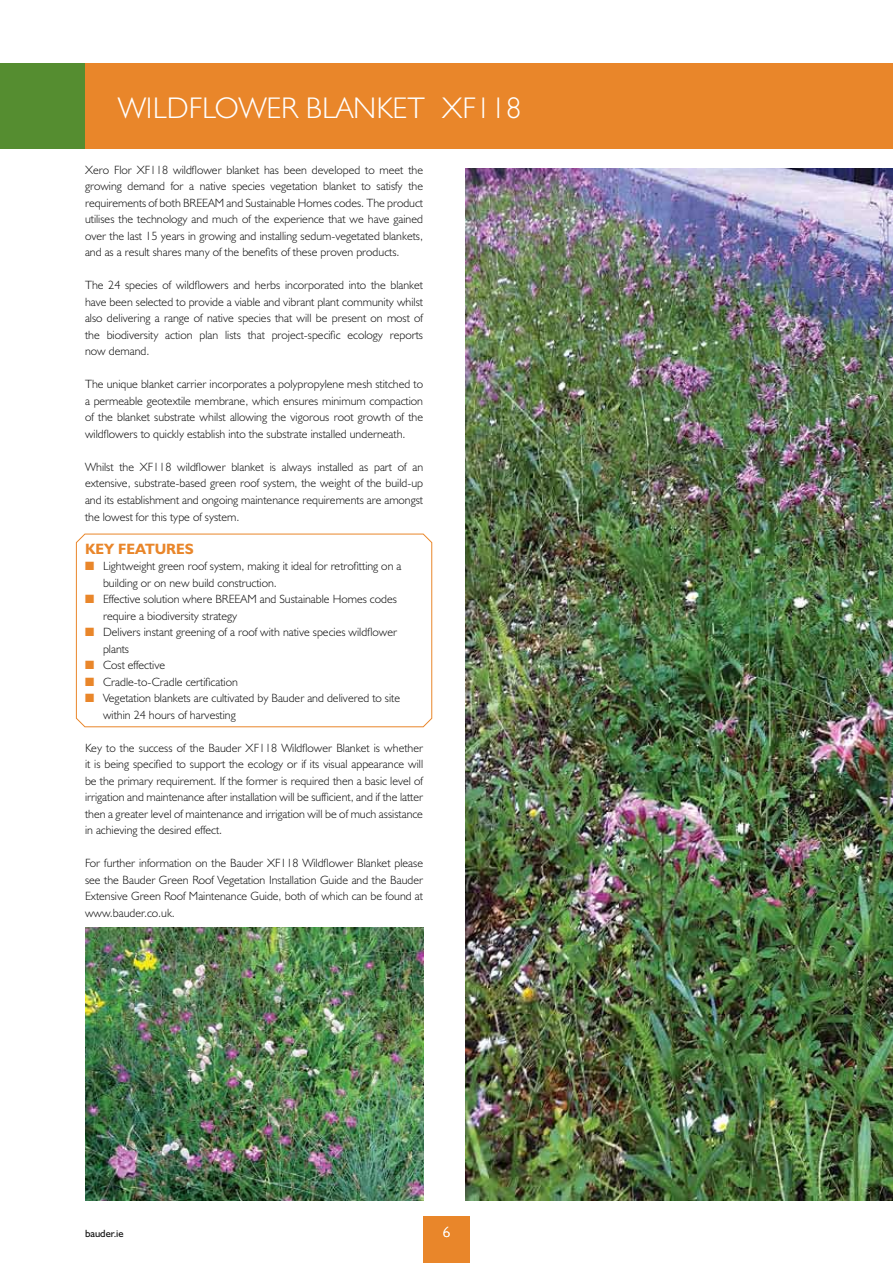
<style>
.page{position:relative;width:893px;height:1263px;background:#fff}
.page>*{position:absolute;margin:0;border:0;box-sizing:border-box;transform-origin:0 0}
.t1{font:300 30px "Humanist 521 BT";color:#fff}
.t2{font:700 15px "Humanist 521 BT";color:#e9862a}
.t3{font:300 15px "Humanist 521 BT";color:#fff}
.t4{font:300 12px/16.5px "Humanist 521 BT";color:#121212;text-align:justify}
.t5{font:10.5px "Humanist 521 BT";color:#121212}
.s1{color:#e9862a}
</style>
<div class="page">
<div style="left:423px;top:1216px;width:47px;height:47px;background:#e9862a"></div>
<svg style="left:76px;top:533px;width:356px;height:194px"></svg>
<div style="left:0;top:64px;width:91px;height:85px;background:#558d30"></div>
<div style="left:85px;top:64px;width:808px;height:85px;background:#e9862a"></div>
<img style="left:466px;top:169px;width:427px;height:1031px">
<img style="left:85px;top:927px;width:338px;height:273px">
<h1 class="t1" style="left:118px;top:89px;width:404px">WILDFLOWER BLANKET XF118</h1>
<p class="t4" style="left:85px;top:161px;width:340px">Xero Flor XF118 wildflower blanket has been developed to meet the growing demand for a native species vegetation blanket to satisfy the requirements of both BREEAM and Sustainable Homes codes. The product utilises the technology and much of the experience that we have gained over the last 15 years in growing and installing sedum-vegetated blankets, and as a result shares many of the benefits of these proven products.</p>
<p class="t4" style="left:85px;top:277px;width:340px">The 24 species of wildflowers and herbs incorporated into the blanket have been selected to provide a viable and vibrant plant community whilst also delivering a range of native species that will be present on most of the biodiversity action plan lists that project-specific ecology reports now demand.</p>
<p class="t4" style="left:85px;top:376px;width:340px">The unique blanket carrier incorporates a polypropylene mesh stitched to a permeable geotextile membrane, which ensures minimum compaction of the blanket substrate whilst allowing the vigorous root growth of the wildflowers to quickly establish into the substrate installed underneath.</p>
<p class="t4" style="left:85px;top:458px;width:340px">Whilst the XF118 wildflower blanket is always installed as part of an extensive, substrate-based green roof system, the weight of the build-up and its establishment and ongoing maintenance requirements are amongst the lowest for this type of system.</p>
<p class="t2" style="left:85px;top:539px;width:110px">KEY FEATURES</p>
<p class="t4" style="left:103px;top:557px;width:300px;text-indent:-18px"><span class="s1">■</span> Lightweight green roof system, making it ideal for retrofitting on a building or on new build construction.</p>
<p class="t4" style="left:103px;top:590px;width:295px;text-indent:-18px"><span class="s1">■</span> Effective solution where BREEAM and Sustainable Homes codes require a biodiversity strategy</p>
<p class="t4" style="left:103px;top:623px;width:296px;text-indent:-18px"><span class="s1">■</span> Delivers instant greening of a roof with native species wildflower plants</p>
<p class="t4" style="left:85px;top:656px;width:82px"><span class="s1">■</span> Cost effective</p>
<p class="t4" style="left:85px;top:673px;width:154px"><span class="s1">■</span> Cradle-to-Cradle certification</p>
<p class="t4" style="left:103px;top:689px;width:299px;text-indent:-18px"><span class="s1">■</span> Vegetation blankets are cultivated by Bauder and delivered to site within 24 hours of harvesting</p>
<p class="t4" style="left:85px;top:739px;width:340px">Key to the success of the Bauder XF118 Wildflower Blanket is whether it is being specified to support the ecology or if its visual appearance will be the primary requirement. If the former is required then a basic level of irrigation and maintenance after installation will be sufficient, and if the latter then a greater level of maintenance and irrigation will be of much assistance in achieving the desired effect.</p>
<p class="t4" style="left:85px;top:854px;width:340px">For further information on the Bauder XF118 Wildflower Blanket please see the Bauder Green Roof Vegetation Installation Guide and the Bauder Extensive Green Roof Maintenance Guide, both of which can be found at www.bauder.co.uk.</p>
<p class="t5" style="left:85px;top:1227px;width:40px">bauder.ie</p>
<p class="t3" style="left:443px;top:1222px;width:9px">6</p>
</div>
